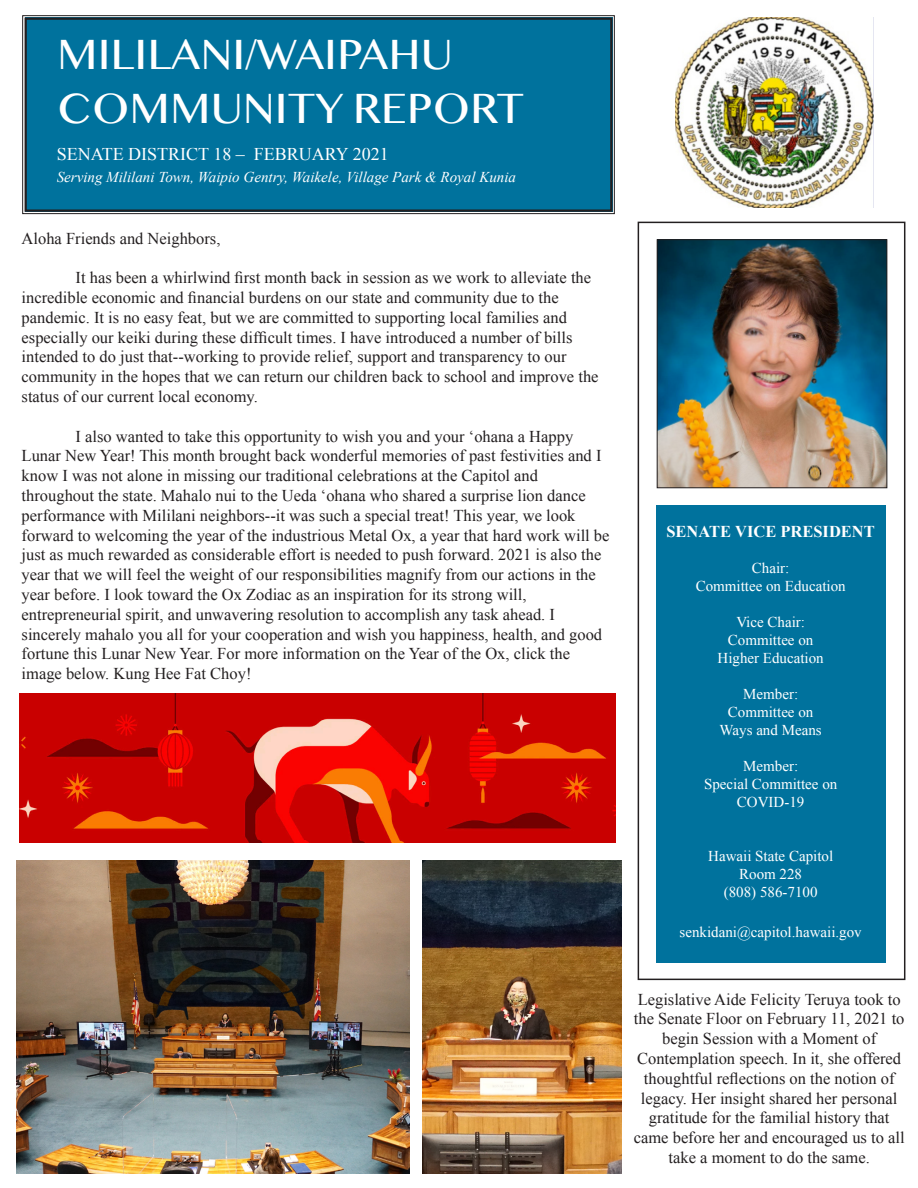
<style>
.page{position:relative;width:918px;height:1188px;background:#fff}
.page>*{position:absolute;margin:0;border:0;box-sizing:border-box;transform-origin:0 0}
.t1{font:45px "Sinhala MN";color:#fff}
.t2{font:18px "Times New Roman";color:#fff}
.t3{font:16.5px/19.8px "Times New Roman";color:#231f20}
.t4{font:700 16.5px "Times New Roman";color:#fff}
.t5{font:15px/18px "Times New Roman";color:#fff;text-align:center}
.t6{font:italic 15px "Times New Roman";color:#fff}
</style>
<div class="page">
<svg style="left:22px;top:15px;width:593px;height:199px;background:#10749a"></svg>
<div style="left:25px;top:18px;width:587px;height:194px;border:2px solid #231f20"></div>
<div style="left:56px;top:35px;width:526px;height:100px;background:#00729d"></div>
<div style="left:56px;top:34px;width:526px;height:102px;border:2px solid #00729d"></div>
<div style="left:56px;top:147px;width:525px;height:53px;background:#00729d"></div>
<div style="left:55px;top:146px;width:527px;height:55px;border:2px solid #00729d"></div>
<div style="left:638px;top:222px;width:267px;height:758px;border:2px solid #231f20"></div>
<div style="left:656px;top:505px;width:229px;height:458px;background:#00729d"></div>
<img style="left:675px;top:17px;width:198px;height:191px">
<img style="left:16px;top:860px;width:394px;height:314px">
<img style="left:659px;top:242px;width:226px;height:244px">
<div style="left:657px;top:240px;width:230px;height:248px;border:1px solid #231f20"></div>
<img style="left:19px;top:693px;width:596px;height:149px">
<img style="left:422px;top:860px;width:200px;height:314px">
<p class="t1" style="left:57px;top:35px;width:397px">MILILANI/WAIPAHU</p>
<p class="t1" style="left:57px;top:89px;width:468px">COMMUNITY REPORT</p>
<p class="t2" style="left:57px;top:142px;width:334px">SENATE DISTRICT 18 – FEBRUARY 2021</p>
<p class="t6" style="left:57px;top:166px;width:461px">Serving Mililani Town, Waipio Gentry, Waikele, Village Park &amp; Royal Kunia</p>
<p class="t3" style="left:22px;top:228px;width:200px">Aloha Friends and Neighbors,</p>
<p class="t3" style="left:22px;top:268px;width:578px;text-indent:54px">It has been a whirlwind first month back in session as we work to alleviate the incredible economic and financial burdens on our state and community due to the pandemic. It is no easy feat, but we are committed to supporting local families and especially our keiki during these difficult times. I have introduced a number of bills intended to do just that--working to provide relief, support and transparency to our community in the hopes that we can return our children back to school and improve the status of our current local economy.</p>
<p class="t3" style="left:22px;top:426px;width:589px;text-indent:54px">I also wanted to take this opportunity to wish you and your ‘ohana a Happy Lunar New Year! This month brought back wonderful memories of past festivities and I know I was not alone in missing our traditional celebrations at the Capitol and throughout the state. Mahalo nui to the Ueda ʻohana who shared a surprise lion dance performance with Mililani neighbors--it was such a special treat! This year, we look forward to welcoming the year of the industrious Metal Ox, a year that hard work will be just as much rewarded as considerable effort is needed to push forward. 2021 is also the year that we will feel the weight of our responsibilities magnify from our actions in the year before. I look toward the Ox Zodiac as an inspiration for its strong will, entrepreneurial spirit, and unwavering resolution to accomplish any task ahead. I sincerely mahalo you all for your cooperation and wish you happiness, health, and good fortune this Lunar New Year. For more information on the Year of the Ox, click the image below. Kung Hee Fat Choy!</p>
<p class="t4" style="left:666px;top:520px;width:210px">SENATE VICE PRESIDENT</p>
<p class="t5" style="left:752px;top:559px;width:39px">Chair:</p>
<p class="t5" style="left:696px;top:577px;width:151px">Committee on Education</p>
<p class="t5" style="left:736px;top:613px;width:70px">Vice Chair:</p>
<p class="t5" style="left:718px;top:631px;width:108px">Committee on<br>Higher Education</p>
<p class="t5" style="left:743px;top:685px;width:56px">Member:</p>
<p class="t5" style="left:720px;top:703px;width:104px">Committee on<br>Ways and Means</p>
<p class="t5" style="left:704px;top:757px;width:135px">Member:<br>Special Committee on</p>
<p class="t5" style="left:737px;top:793px;width:69px">COVID-19</p>
<p class="t5" style="left:708px;top:847px;width:126px">Hawaii State Capitol</p>
<p class="t5" style="left:739px;top:865px;width:64px">Room 228</p>
<p class="t5" style="left:724px;top:883px;width:95px">(808) 586-7100</p>
<p class="t5" style="left:680px;top:923px;width:184px">senkidani@capitol.hawaii.gov</p>
<p class="t3" style="left:634px;top:989px;width:272px;text-align:center">Legislative Aide Felicity Teruya took to the Senate Floor on February 11, 2021 to begin Session with a Moment of Contemplation speech. In it, she offered thoughtful reflections on the notion of legacy. Her insight shared her personal gratitude for the familial history that came before her and encouraged us to all take a moment to do the same.</p>
</div>
